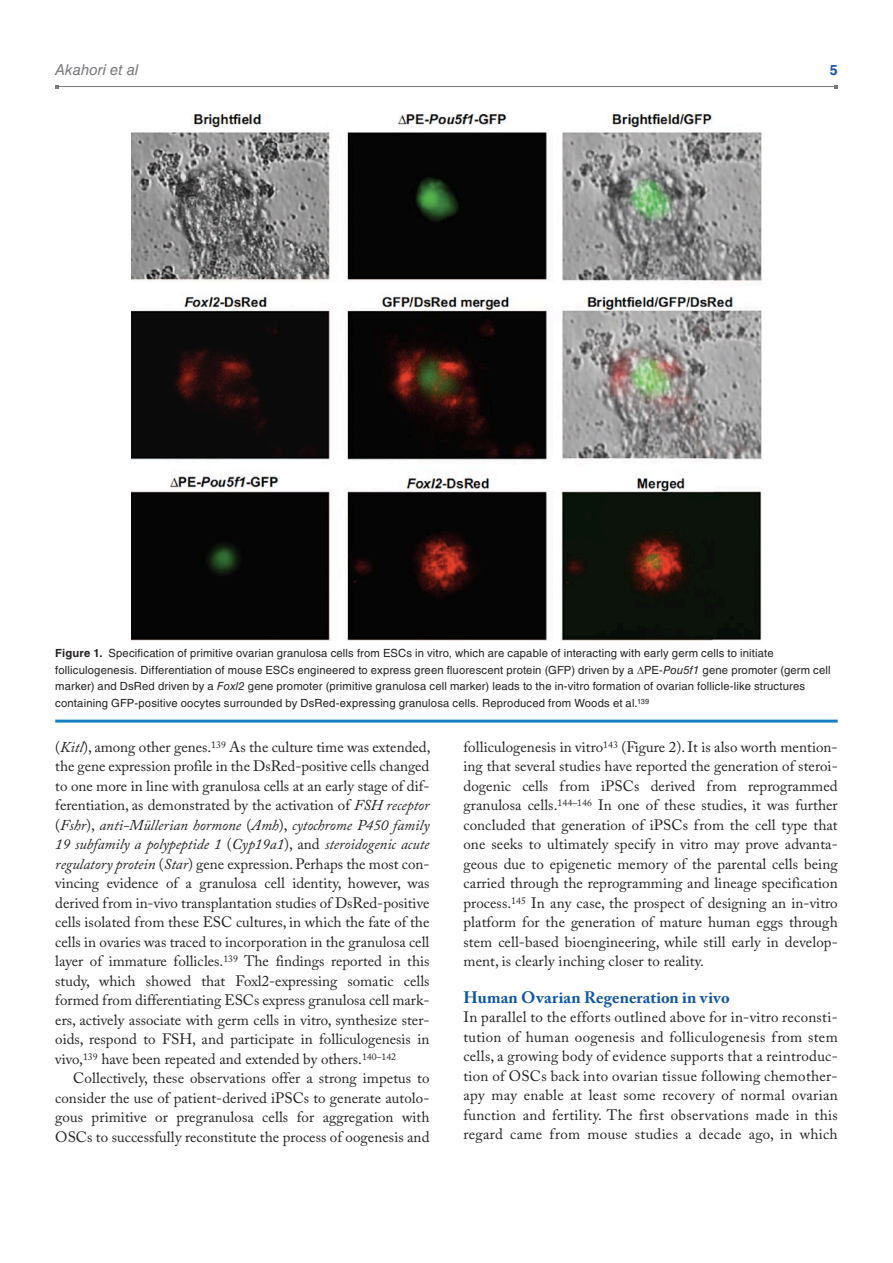
<style>
.page{position:relative;width:893px;height:1263px;background:#fff}
.page>*{position:absolute;margin:0;border:0;box-sizing:border-box;transform-origin:0 0}
.t1{font:700 16.5px "Adobe Caslon Pro";letter-spacing:.015em;color:#1055a4}
.t2{font:15px/19.5px "Adobe Caslon Pro";letter-spacing:.005em;color:#231f20;text-align:justify}
.t3{font:italic 15px "Helvetica LT Std";color:#76787b}
.t4{font:700 14.25px "Helvetica LT Std";color:#1055a4}
.t5{font:11.25px/16.5px "Helvetica LT Std";letter-spacing:.015em;color:#231f20}
.s1{font-weight:700}
.s2{font-style:italic}
</style>
<div class="page">
<hr style="left:57px;top:86px;width:779px;height:1px;background:#76787b">
<hr style="left:55px;top:720px;width:783px;height:3px;background:#1582c5">
<img style="left:131px;top:115px;width:630px;height:526px">
<p class="t3" style="left:55px;top:61px;width:85px">Akahori et al</p>
<p class="t4" style="left:830px;top:61px;width:9px">5</p>
<p class="t5" style="left:55px;top:645px;width:777px"><span class="s1">Figure 1.</span> Specification of primitive ovarian granulosa cells from ESCs in vitro, which are capable of interacting with early germ cells to initiate folliculogenesis. Differentiation of mouse ESCs engineered to express green fluorescent protein (GFP) driven by a PE-<span class="s2">Pou5f1</span> gene promoter (germ cell marker) and DsRed driven by a <span class="s2">Foxl2</span> gene promoter (primitive granulosa cell marker) leads to the in-vitro formation of ovarian follicle-like structures containing GFP-positive oocytes surrounded by DsRed-expressing granulosa cells. Reproduced from Woods et al.<sup>139</sup></p>
<p class="t2" style="left:55px;top:737px;width:377px">(<span class="s2">Kitl</span>), among other genes.<sup>139</sup> As the culture time was extended, the gene expression profile in the DsRed-positive cells changed to one more in line with granulosa cells at an early stage of dif&shy;ferentiation, as demonstrated by the activation of <span class="s2">FSH receptor </span>(<span class="s2">Fshr</span>), <span class="s2">anti-Müllerian hormone</span> (<span class="s2">Amh</span>), <span class="s2">cytochrome P450 family 19 subfamily a polypeptide 1</span> (<span class="s2">Cyp19a1</span>), and <span class="s2">steroidogenic acute regulatory protein</span> (<span class="s2">Star</span>) gene expression. Perhaps the most con&shy;vincing evidence of a granulosa cell identity, however, was derived from in-vivo transplantation studies of DsRed-positive cells isolated from these ESC cultures, in which the fate of the cells in ovaries was traced to incorporation in the granulosa cell layer of immature follicles.<sup>139</sup> The findings reported in this study, which showed that Foxl2-expressing somatic cells formed from differentiating ESCs express granulosa cell mark&shy;ers, actively associate with germ cells in vitro, synthesize ster&shy;oids, respond to FSH, and participate in folliculogenesis in vivo,<sup>139</sup> have been repeated and extended by others.<sup>140–142</sup></p>
<p class="t2" style="left:55px;top:1068px;width:376px;text-indent:18px">Collectively, these observations offer a strong impetus to consider the use of patient-derived iPSCs to generate autolo&shy;gous primitive or pregranulosa cells for aggregation with OSCs to successfully reconstitute the process of oogenesis and</p>
<p class="t2" style="left:463px;top:737px;width:376px">folliculogenesis in vitro<sup>143</sup> (Figure 2). It is also worth mention&shy;ing that several studies have reported the generation of steroi&shy;dogenic cells from iPSCs derived from reprogrammed granulosa cells.<sup>144–146</sup> In one of these studies, it was further concluded that generation of iPSCs from the cell type that one seeks to ultimately specify in vitro may prove advanta&shy;geous due to epigenetic memory of the parental cells being carried through the reprogramming and lineage specification process.<sup>145</sup> In any case, the prospect of designing an in-vitro platform for the generation of mature human eggs through stem cell-based bioengineering, while still early in develop&shy;ment, is clearly inching closer to reality.</p>
<p class="t1" style="left:463px;top:987px;width:268px">Human Ovarian Regeneration in vivo</p>
<p class="t2" style="left:463px;top:1007px;width:376px">In parallel to the efforts outlined above for in-vitro reconsti&shy;tution of human oogenesis and folliculogenesis from stem cells, a growing body of evidence supports that a reintroduc&shy;tion of OSCs back into ovarian tissue following chemother&shy;apy may enable at least some recovery of normal ovarian function and fertility. The first observations made in this regard came from mouse studies a decade ago, in which</p>
</div>
